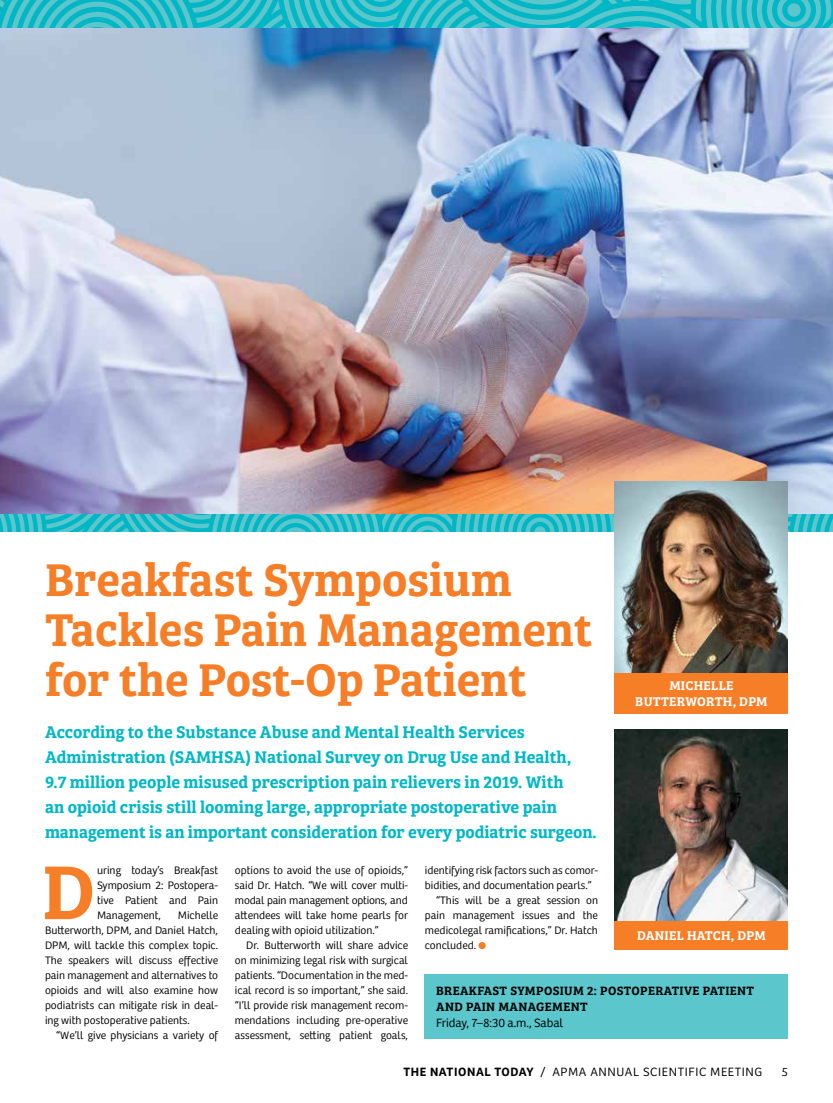
<style>
.page{position:relative;width:833px;height:1103px;background:#fff}
.page>*{position:absolute;margin:0;border:0;box-sizing:border-box;transform-origin:0 0}
.t1{font:78.88px "Bree Serif Sb";color:#f57e27}
.t2{font:47.5px/50px "Bree Serif Sb";color:#f57e27}
.t3{font:17.5px/25px "Bree Serif Sb";color:#00b8c5}
.t4{font:13.12px/16.2px "Bree Serif Sb";letter-spacing:.02em;color:#fff;text-align:center}
.t5{font:12.5px/16.2px "Bree Serif Sb";letter-spacing:.03em;color:#000}
.t6{font:300 12.5px "Bree";letter-spacing:.05em;color:#000}
.t7{font:300 12.5px "Bree";letter-spacing:-.005em;color:#000}
.t8{font:300 11.25px/15px "Bree";color:#000;text-align:justify}
.s1{font-weight:600}
</style>
<div class="page">
<svg style="left:0;top:0;width:832px;height:28px;background:#2bbdc8"></svg>
<img style="left:0;top:28px;width:832px;height:486px">
<div style="left:478px;top:942px;width:7px;height:7px;background:#f57e27;border-radius:50%"></div>
<img style="left:615px;top:729px;width:173px;height:192px">
<div style="left:615px;top:921px;width:173px;height:28px;background:#f57e27"></div>
<div style="left:425px;top:974px;width:363px;height:64px;background:#5bc6cc"></div>
<svg style="left:0;top:514px;width:833px;height:18px;background:#2dbec8"></svg>
<img style="left:615px;top:482px;width:173px;height:191px">
<div style="left:615px;top:673px;width:173px;height:41px;background:#f57e27"></div>
<h2 class="t2" style="left:45px;top:552px;width:549px">Breakfast Symposium<br>Tackles Pain Management for the Post-Op Patient</h2>
<p class="t3" style="left:45px;top:718px;width:553px">According to the Substance Abuse and Mental Health Services Administration (SAMHSA) National Survey on Drug Use and Health, 9.7 million people misused prescription pain relievers in 2019. With<br>an opioid crisis still looming large, appropriate postoperative pain management is an important consideration for every podiatric surgeon.</p>
<h1 class="t1" style="left:42px;top:831px;width:55px">D</h1>
<p class="t8" style="left:97px;top:862px;width:122px">uring today’s Breakfast Symposium 2: Postopera&shy;tive Patient and Pain Management,</p>
<p class="t4" style="left:635px;top:676px;width:134px">MICHELLE<br>BUTTERWORTH, DPM</p>
<p class="t8" style="left:235px;top:862px;width:174px">options to avoid the use of opioids,” said Dr. Hatch. “We will cover multi&shy;modal pain management options, and attendees will take home pearls for dealing with opioid utilization.”</p>
<p class="t8" style="left:235px;top:937px;width:174px;text-indent:11px">Dr. Butterworth will share advice on minimizing legal risk with surgical patients. “Documentation in the med&shy;ical record is so important,” she said. “I’ll provide risk management recom&shy;mendations including pre-operative assessment, setting patient goals,</p>
<p class="t8" style="left:425px;top:862px;width:174px">identifying risk factors such as comor-</p>
<p class="t8" style="left:425px;top:877px;width:168px">bidities, and documentation pearls.”</p>
<p class="t8" style="left:436px;top:892px;width:163px">“This will be a great session on</p>
<p class="t8" style="left:425px;top:907px;width:174px">pain management issues and the</p>
<p class="t8" style="left:425px;top:922px;width:174px">medicolegal ramifications,” Dr. Hatch</p>
<p class="t8" style="left:425px;top:937px;width:53px">concluded.</p>
<p class="t8" style="left:45px;top:907px;width:174px;text-indent:133px">Michelle Butterworth, DPM, and Daniel Hatch, DPM, will tackle this complex topic.<br>The speakers will discuss effective pain management and alternatives to opioids and will also examine how podiatrists can mitigate risk in deal&shy;ing with postoperative patients.</p>
<p class="t8" style="left:56px;top:1027px;width:163px">“We’ll give physicians a variety of</p>
<p class="t4" style="left:637px;top:926px;width:130px">DANIEL HATCH, DPM</p>
<p class="t5" style="left:436px;top:981px;width:319px">BREAKFAST SYMPOSIUM 2: POSTOPERATIVE PATIENT<br>AND PAIN MANAGEMENT</p>
<p class="t7" style="left:436px;top:1013px;width:129px">Friday, 7–8:30 a.m., Sabal</p>
<p class="t6" style="left:403px;top:1062px;width:360px"><span class="s1">THE NATIONAL TODAY</span> / APMA ANNUAL SCIENTIFIC MEETING</p>
<p class="t6" style="left:781px;top:1062px;width:8px">5</p>
</div>
